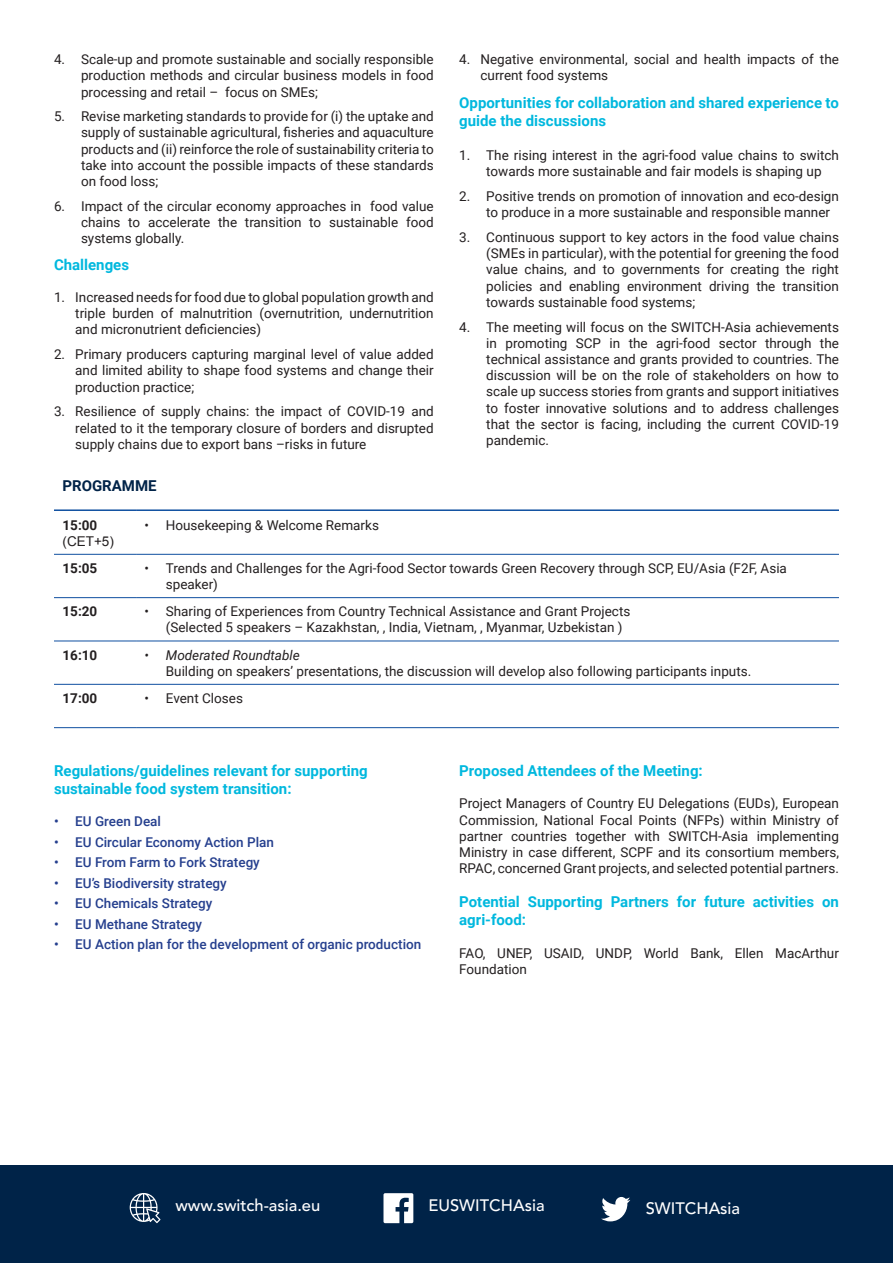
<style>
.page{position:relative;width:893px;height:1263px;background:#fff}
.page>*{position:absolute;margin:0;border:0;box-sizing:border-box;transform-origin:0 0}
.t1{font:500 16.5px "Avenir LT Std";color:#fff}
.t2{font:700 15px/18px "Roboto";color:#00b8de}
.t3{font:700 15px "Roboto";color:#002348}
.t4{font:13.5px/16.2px "Roboto";color:#231f20;text-align:justify}
.t5{font:500 13.5px "Roboto";color:#253f8e}
.t6{font:700 13.5px "Roboto";color:#231f20}
.t7{font:13.5px/16.8px "Arial";color:#231f20}
.s1{font-family:"Roboto";font-weight:700}
.s2{font-style:italic}
</style>
<div class="page">
<hr style="left:54px;top:509px;width:82px;height:2px;background:#0f4fa0">
<hr style="left:136px;top:509px;width:703px;height:2px;background:#0f4fa0">
<hr style="left:54px;top:554px;width:82px;height:1px;background:#0f4fa0">
<hr style="left:136px;top:554px;width:703px;height:1px;background:#0f4fa0">
<hr style="left:54px;top:597px;width:82px;height:1px;background:#0f4fa0">
<hr style="left:136px;top:597px;width:703px;height:1px;background:#0f4fa0">
<hr style="left:54px;top:641px;width:82px;height:1px;background:#0f4fa0">
<hr style="left:136px;top:641px;width:703px;height:1px;background:#0f4fa0">
<hr style="left:54px;top:684px;width:82px;height:1px;background:#0f4fa0">
<hr style="left:136px;top:684px;width:703px;height:1px;background:#0f4fa0">
<hr style="left:54px;top:727px;width:82px;height:1px;background:#0f4fa0">
<hr style="left:136px;top:727px;width:703px;height:1px;background:#0f4fa0">
<div style="left:0;top:1165px;width:893px;height:98px;background:#002348"></div>
<svg style="left:130px;top:1193px;width:30px;height:30px"></svg>
<svg style="left:383px;top:1193px;width:30px;height:30px"></svg>
<svg style="left:601px;top:1197px;width:29px;height:24px"></svg>
<p class="t4" style="left:81px;top:51px;width:354px;text-indent:-27px">4. Scale-up and promote sustainable and socially responsible production methods and circular business models in food processing and retail – focus on SMEs;</p>
<p class="t4" style="left:81px;top:108px;width:354px;text-indent:-27px">5. Revise marketing standards to provide for (i) the uptake and supply of sustainable agricultural, fisheries and aquaculture products and (ii) reinforce the role of sustainability criteria to take into account the possible impacts of these standards on food loss;</p>
<p class="t4" style="left:81px;top:197px;width:354px;text-indent:-27px">6. Impact of the circular economy approaches in food value chains to accelerate the transition to sustainable food systems globally.</p>
<p class="t2" style="left:54px;top:255px;width:77px">Challenges</p>
<p class="t4" style="left:75px;top:289px;width:360px;text-indent:-21px">1. Increased needs for food due to global population growth and triple burden of malnutrition (overnutrition, undernutrition and micronutrient deficiencies)</p>
<p class="t4" style="left:75px;top:346px;width:360px;text-indent:-21px">2. Primary producers capturing marginal level of value added and limited ability to shape food systems and change their production practice;</p>
<p class="t4" style="left:75px;top:403px;width:360px;text-indent:-21px">3. Resilience of supply chains: the impact of COVID-19 and related to it the temporary closure of borders and disrupted supply chains due to export bans –risks in future</p>
<p class="t4" style="left:480px;top:51px;width:360px;text-indent:-21px">4. Negative environmental, social and health impacts of the current food systems</p>
<p class="t2" style="left:459px;top:93px;width:381px">Opportunities for collaboration and shared experience to guide the discussions</p>
<p class="t4" style="left:486px;top:147px;width:354px;text-indent:-27px">1. The rising interest in the agri-food value chains to switch towards more sustainable and fair models is shaping up</p>
<p class="t4" style="left:486px;top:188px;width:354px;text-indent:-27px">2. Positive trends on promotion of innovation and eco-design to produce in a more sustainable and responsible manner</p>
<p class="t4" style="left:486px;top:229px;width:354px;text-indent:-27px">3. Continuous support to key actors in the food value chains (SMEs in particular), with the potential for greening the food value chains, and to governments for creating the right policies and enabling environment driving the transition towards sustainable food systems;</p>
<p class="t4" style="left:486px;top:318px;width:354px;text-indent:-27px">4. The meeting will focus on the SWITCH-Asia achievements in promoting SCP in the agri-food sector through the technical assistance and grants provided to countries. The discussion will be on the role of stakeholders on how to scale up success stories from grants and support initiatives to foster innovative solutions and to address challenges that the sector is facing, including the current COVID-19 pandemic.</p>
<p class="t3" style="left:63px;top:476px;width:96px">PROGRAMME</p>
<p class="t7" style="left:63px;top:517px;width:53px"><span class="s1">15:00 </span>(CET+5)</p>
<p class="t4" style="left:145px;top:516px;width:236px">• Housekeeping &amp; Welcome Remarks</p>
<p class="t6" style="left:62px;top:559px;width:36px">15:05</p>
<p class="t4" style="left:166px;top:559px;width:623px;text-indent:-21px">• Trends and Challenges for the Agri-food Sector towards Green Recovery through SCP, EU/Asia (F2F, Asia speaker)</p>
<p class="t6" style="left:62px;top:602px;width:36px">15:20</p>
<p class="t4" style="left:166px;top:603px;width:466px;text-indent:-21px">• Sharing of Experiences from Country Technical Assistance and Grant Projects (Selected 5 speakers – Kazakhstan, , India, Vietnam, , Myanmar, Uzbekistan )</p>
<p class="t6" style="left:62px;top:645px;width:36px">16:10</p>
<p class="t4" style="left:166px;top:646px;width:587px;text-indent:-21px"><span class="s2">• Moderated Roundtable<br></span>Building on speakers’ presentations, the discussion will develop also following participants inputs.</p>
<p class="t6" style="left:62px;top:689px;width:36px">17:00</p>
<p class="t4" style="left:145px;top:689px;width:100px">• Event Closes</p>
<p class="t2" style="left:54px;top:761px;width:315px">Regulations/guidelines relevant for supporting sustainable food system transition:</p>
<p class="t5" style="left:54px;top:812px;width:109px">• EU Green Deal</p>
<p class="t5" style="left:54px;top:833px;width:221px">• EU Circular Economy Action Plan</p>
<p class="t5" style="left:54px;top:853px;width:207px">• EU From Farm to Fork Strategy</p>
<p class="t5" style="left:54px;top:873px;width:174px">• EU’s Biodiversity strategy</p>
<p class="t5" style="left:54px;top:894px;width:160px">• EU Chemicals Strategy</p>
<p class="t5" style="left:54px;top:914px;width:149px">• EU Methane Strategy</p>
<p class="t5" style="left:54px;top:935px;width:369px">• EU Action plan for the development of organic production</p>
<p class="t2" style="left:459px;top:761px;width:245px">Proposed Attendees of the Meeting:</p>
<p class="t4" style="left:459px;top:795px;width:381px">Project Managers of Country EU Delegations (EUDs), European Commission, National Focal Points (NFPs) within Ministry of partner countries together with SWITCH-Asia implementing Ministry in case different, SCPF and its consortium members, RPAC, concerned Grant projects, and selected potential partners.</p>
<p class="t2" style="left:459px;top:892px;width:381px">Potential Supporting Partners for future activities on agri-food:</p>
<p class="t4" style="left:459px;top:944px;width:381px">FAO, UNEP, USAID, UNDP, World Bank, Ellen MacArthur<br>Foundation</p>
<p class="t1" style="left:175px;top:1196px;width:146px">www.switch-asia.eu</p>
<p class="t1" style="left:428px;top:1196px;width:118px">EUSWITCHAsia</p>
<p class="t1" style="left:646px;top:1198px;width:96px">SWITCHAsia</p>
</div>
